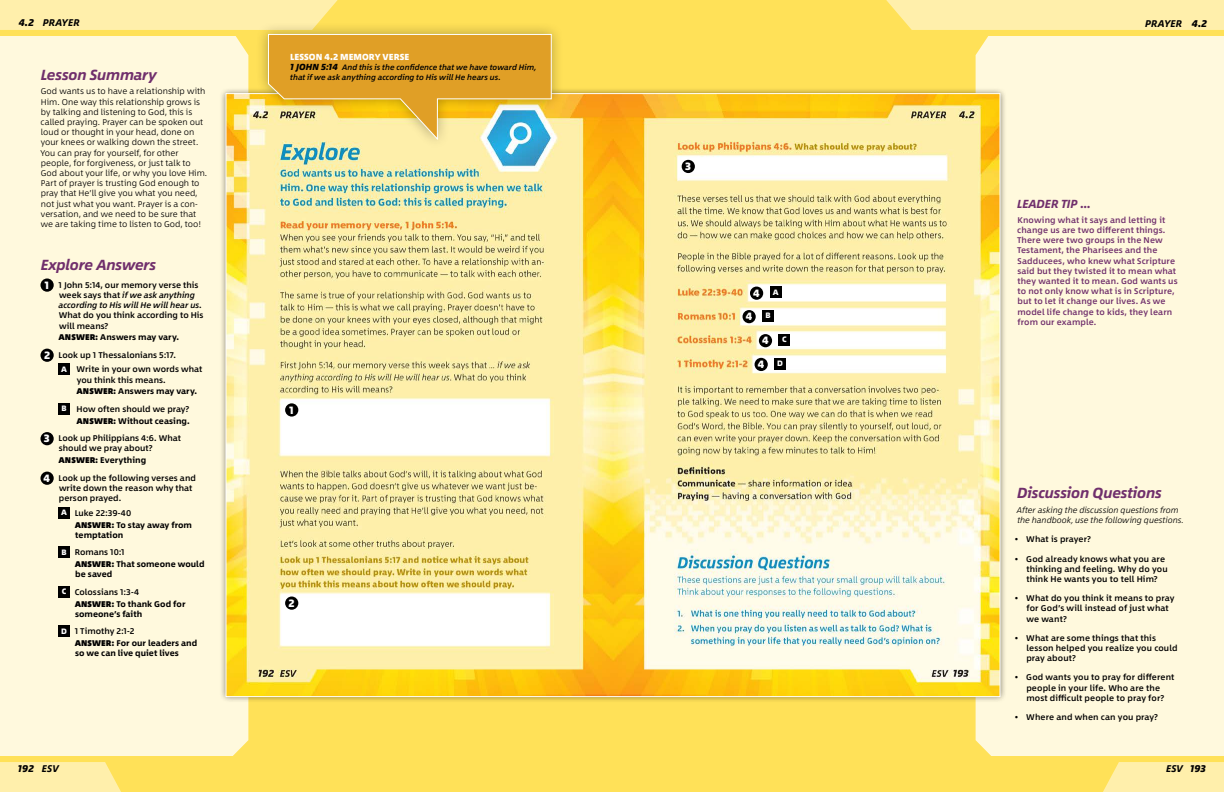
<style>
.page{position:relative;width:1224px;height:792px;background:#ffe158}
.page>*{position:absolute;margin:0;border:0;box-sizing:border-box;transform-origin:0 0}
.t1{font:italic 700 15px "Between 1";letter-spacing:-.015em;color:#702f6c}
.t2{font:italic 700 12px "Between 1";letter-spacing:-.015em;color:#702f6c}
.t3{font:800 10.8px "Between 1";color:#fff}
.t4{font:italic 700 10px "Between 1";letter-spacing:.015em;color:#000}
.t5{font:italic 800 10px "Between 1";color:#000}
.t6{font:800 9px "Between 1";letter-spacing:.005em;color:#fff}
.t7{font:500 8.5px/10.2px "Between 1";letter-spacing:.01em;color:#000}
.t8{font:300 8.5px/10.2px "Between 1";letter-spacing:.005em;color:#000}
.t9{font:500 8.5px/10.2px "Between 1";letter-spacing:.015em;color:#702f6c}
.t10{font:700 8.5px/17.5px "Between 1";color:#000}
.t11{font:italic 300 8.5px/10.2px "Between 1";color:#000}
.t12{font:italic 500 8px/9.6px "Between 1";letter-spacing:.005em;color:#000}
.t13{font:800 8px "Between 1";color:#fff}
.s1{font-weight:800}
.s2{font-weight:800;font-size:10.8px;color:#fff}
.s3{font-style:italic}
.s4{font-weight:900}
.s5{font-weight:700}
.s6{font-weight:800;font-size:8px;color:#fff}
.s7{font-weight:500}
.s8{font-weight:800;font-size:9px}
</style>
<div class="page">
<div style="left:0;top:141px;width:248px;height:615px;background:#fff9dd"></div>
<div style="left:0;top:762px;width:121px;height:30px;background:#ffefab"></div>
<div style="left:976px;top:36px;width:248px;height:720px;background:#fff9dd"></div>
<div style="left:219px;top:87px;width:788px;height:617px;background:#000;opacity:.5"></div>
<img style="left:228px;top:95px;width:770px;height:600px">
<div style="left:886px;top:0;width:338px;height:30px;background:#ffefab"></div>
<div style="left:1103px;top:762px;width:121px;height:30px;background:#ffefab"></div>
<div style="left:255px;top:22px;width:309px;height:128px;background:#000;opacity:.3"></div>
<svg style="left:0;top:0;width:552px;height:141px;background:#f1d789"></svg>
<div style="left:285px;top:403px;width:13px;height:14px;background:#000;border-radius:50%"></div>
<div style="left:285px;top:597px;width:13px;height:13px;background:#000;border-radius:50%"></div>
<div style="left:41px;top:278px;width:13px;height:14px;background:#000;border-radius:50%"></div>
<div style="left:41px;top:349px;width:13px;height:13px;background:#000;border-radius:50%"></div>
<div style="left:58px;top:364px;width:12px;height:11px;background:#000"></div>
<div style="left:58px;top:403px;width:12px;height:11px;background:#000"></div>
<div style="left:41px;top:432px;width:13px;height:13px;background:#000;border-radius:50%"></div>
<div style="left:41px;top:472px;width:13px;height:13px;background:#000;border-radius:50%"></div>
<div style="left:58px;top:507px;width:12px;height:11px;background:#000"></div>
<div style="left:58px;top:546px;width:12px;height:12px;background:#000"></div>
<div style="left:58px;top:586px;width:12px;height:11px;background:#000"></div>
<div style="left:58px;top:626px;width:12px;height:11px;background:#000"></div>
<div style="left:750px;top:287px;width:13px;height:13px;background:#000;border-radius:50%"></div>
<div style="left:743px;top:310px;width:13px;height:13px;background:#000;border-radius:50%"></div>
<div style="left:759px;top:334px;width:13px;height:13px;background:#000;border-radius:50%"></div>
<div style="left:755px;top:358px;width:13px;height:13px;background:#000;border-radius:50%"></div>
<div style="left:770px;top:287px;width:11px;height:11px;background:#000"></div>
<div style="left:762px;top:310px;width:12px;height:11px;background:#000"></div>
<div style="left:779px;top:334px;width:11px;height:11px;background:#000"></div>
<div style="left:774px;top:358px;width:12px;height:11px;background:#000"></div>
<div style="left:682px;top:160px;width:13px;height:13px;background:#000;border-radius:50%"></div>
<p class="t4" style="left:19px;top:17px;width:62px"><span class="s1">4.2</span> PRAYER</p>
<p class="t4" style="left:1145px;top:18px;width:63px">PRAYER <span class="s1">4.2</span></p>
<h1 class="t1" style="left:41px;top:65px;width:118px">Lesson Summary</h1>
<p class="t8" style="left:40px;top:86px;width:168px">God wants us to have a relationship with Him. One way this relationship grows is by talking and listening to God, this is called praying. Prayer can be spoken out loud or thought in your head, done on your knees or walking down the street.<br>You can pray for yourself, for other people, for forgiveness, or just talk to God about your life, or why you love Him.<br>Part of prayer is trusting God enough to pray that He’ll give you what you need, not just what you want. Prayer is a con&shy;versation, and we need to be sure that we are taking time to listen to God, too!</p>
<h1 class="t1" style="left:41px;top:255px;width:117px">Explore Answers</h1>
<p class="t7" style="left:59px;top:280px;width:147px;text-indent:-14px"><span class="s2">1</span> 1 John 5:14, our memory verse this week says that <span class="s3">if we ask anything according to His will He will hear us</span>.<br>What do you think according to His will means?</p>
<p class="t7" style="left:44px;top:329px;width:137px;line-height:17.5px;text-indent:14px"><span class="s4">ANSWER:</span> <span class="s5">Answers may vary.<br></span><span class="s2">2</span> Look up 1 Thessalonians 5:17.</p>
<p class="t7" style="left:77px;top:364px;width:127px;text-indent:-15px"><span class="s6">A</span> Write in your own words what you think this means.</p>
<p class="t7" style="left:62px;top:383px;width:137px;line-height:17.5px;text-indent:15px"><span class="s4">ANSWER:</span> <span class="s5">Answers may vary.<br></span><span class="s6">B</span> How often should we pray?</p>
<p class="t7" style="left:44px;top:412px;width:147px;line-height:17.5px;text-indent:33px"><span class="s4">ANSWER:</span> <span class="s5">Without ceasing.<br></span><span class="s2">3</span> Look up Philippians 4:6. What</p>
<p class="t7" style="left:58px;top:443px;width:96px;line-height:11.8px">should we pray about?<br><span class="s4">ANSWER:</span> <span class="s5">Everything</span></p>
<p class="t7" style="left:59px;top:473px;width:139px;text-indent:-16px"><span class="s2">4</span> Look up the following verses and write down the reason why that person prayed.</p>
<p class="t10" style="left:75px;top:507px;width:119px;line-height:11.8px;text-indent:-13px"><span class="s6">A</span> <span class="s7">Luke 22:39-40<br></span><span class="s4">ANSWER:</span> To stay away from</p>
<p class="t10" style="left:62px;top:526px;width:65px;text-align:right">temptation<br><span class="s6">B</span> <span class="s7">Romans 10:1</span></p>
<p class="t10" style="left:75px;top:559px;width:131px;line-height:10.2px"><span class="s4">ANSWER:</span> That someone would be saved</p>
<p class="t7" style="left:75px;top:586px;width:112px;line-height:11.8px;text-indent:-13px"><span class="s6">C</span> Colossians 1:3-4<br><span class="s4">ANSWER:</span> <span class="s5">To thank God for</span></p>
<p class="t10" style="left:61px;top:605px;width:82px;text-indent:14px">someone’s faith<br><span class="s6">D</span> <span class="s7">1 Timothy 2:1-2</span></p>
<p class="t10" style="left:75px;top:638px;width:124px;line-height:10.2px"><span class="s4">ANSWER:</span> For our leaders and so we can live quiet lives</p>
<p class="t6" style="left:290px;top:51px;width:121px">LESSON 4.2 MEMORY VERSE</p>
<p class="t12" style="left:290px;top:62px;width:248px"><span class="s8">1 JOHN 5:14</span> And this is the confidence that we have toward Him, that if we ask anything according to His will He hears us.</p>
<p class="t3" style="left:289px;top:403px;width:6px">1</p>
<p class="t3" style="left:289px;top:596px;width:8px">2</p>
<p class="t3" style="left:685px;top:160px;width:7px">3</p>
<p class="t3" style="left:753px;top:286px;width:8px">4</p>
<p class="t13" style="left:773px;top:287px;width:7px">A</p>
<p class="t3" style="left:746px;top:310px;width:8px">4</p>
<p class="t13" style="left:766px;top:310px;width:7px">B</p>
<p class="t3" style="left:762px;top:334px;width:8px">4</p>
<p class="t3" style="left:758px;top:358px;width:8px">4</p>
<p class="t13" style="left:782px;top:334px;width:6px">C</p>
<p class="t13" style="left:777px;top:358px;width:7px">D</p>
<h2 class="t2" style="left:1017px;top:197px;width:75px">LEADER TIP …</h2>
<p class="t9" style="left:1017px;top:215px;width:162px">Knowing what it says and letting it change us are two different things.<br>There were two groups in the New Testament, the Pharisees and the Sadducees, who knew what Scripture said but they twisted it to mean what they wanted it to mean. God wants us to not only know what is in Scripture, but to let it change our lives. As we model life change to kids, they learn from our example.</p>
<h1 class="t1" style="left:1017px;top:484px;width:146px">Discussion Questions</h1>
<p class="t11" style="left:1017px;top:505px;width:168px">After asking the discussion questions from the handbook, use the following questions.</p>
<p class="t7" style="left:1015px;top:534px;width:78px">• What is prayer?</p>
<p class="t7" style="left:1026px;top:553px;width:143px;text-indent:-12px">• God already knows what you are thinking and feeling. Why do you think He wants you to tell Him?</p>
<p class="t7" style="left:1026px;top:593px;width:149px;text-indent:-12px">• What do you think it means to pray for God’s will instead of just what we want?</p>
<p class="t7" style="left:1026px;top:633px;width:153px;text-indent:-12px">• What are some things that this lesson helped you realize you could pray about?</p>
<p class="t7" style="left:1015px;top:672px;width:161px;text-align:center">• God wants you to pray for different people in your life. Who are the<br>most difficult people to pray for?</p>
<p class="t7" style="left:1015px;top:712px;width:145px">• Where and when can you pray?</p>
<p class="t5" style="left:18px;top:763px;width:42px">192 <span class="s5">ESV</span></p>
<p class="t4" style="left:1166px;top:763px;width:41px">ESV <span class="s1">193</span></p>
</div>
